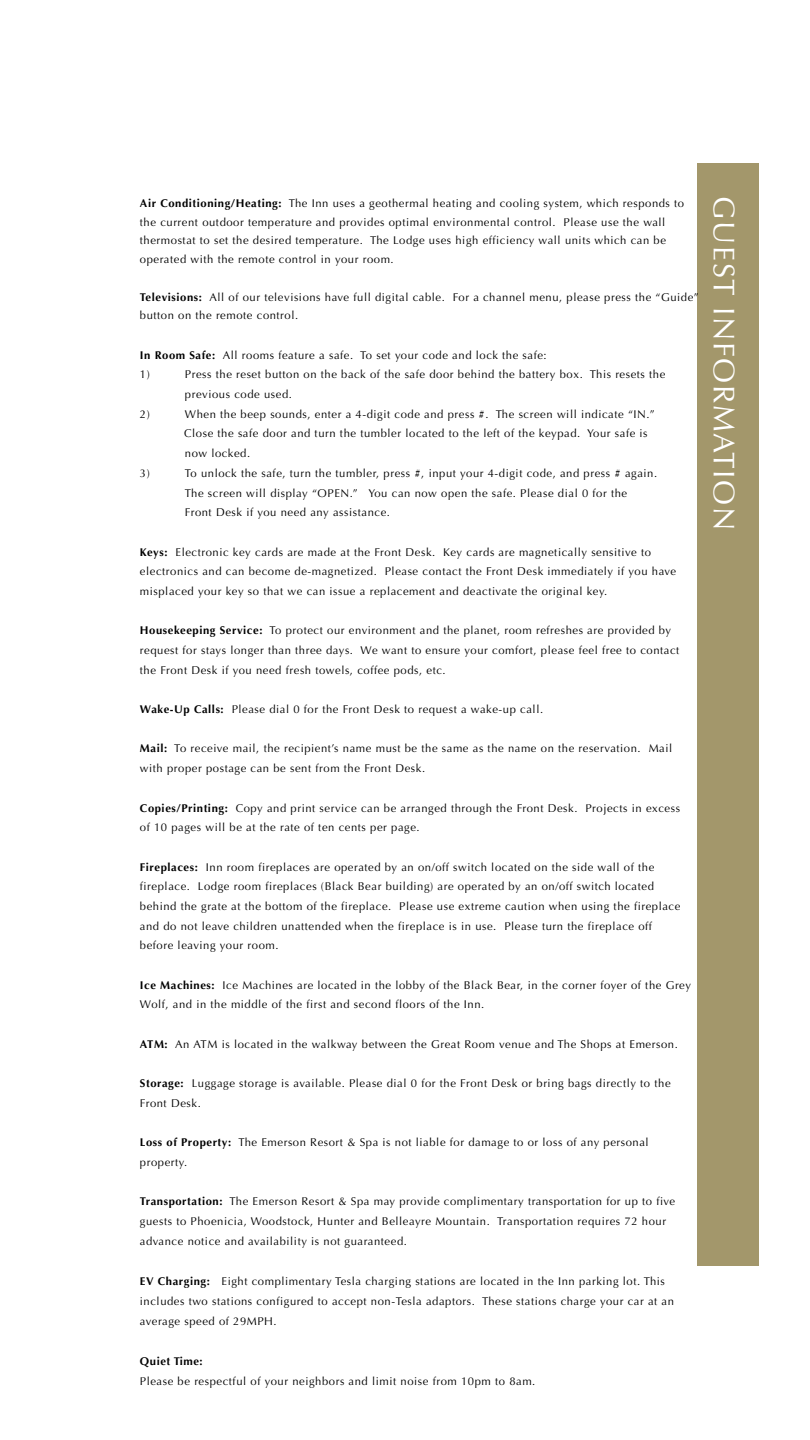
<style>
.page{position:relative;width:810px;height:1440px;background:#fff}
.page>*{position:absolute;margin:0;border:0;box-sizing:border-box;transform-origin:0 0}
.t1{font:30px "Optima";letter-spacing:.05em;color:#fff}
.t2{font:11.25px/19.8px "Optima";letter-spacing:.05em;color:#000}
.t3{font:700 11.25px "Optima";letter-spacing:.05em;color:#000}
.s1{font-weight:700}
</style>
<div class="page">
<div style="left:697px;top:163px;width:62px;height:1103px;background:#a3976b"></div>
<p class="t2" style="left:140px;top:194px;width:546px;line-height:18.8px"><span class="s1">Air Conditioning/Heating:</span> The Inn uses a geothermal heating and cooling system, which responds to the current outdoor temperature and provides optimal environmental control. Please use the wall thermostat to set the desired temperature. The Lodge uses high efficiency wall units which can be operated with the remote control in your room.</p>
<p class="t2" style="left:140px;top:288px;width:560px;line-height:18.8px"><span class="s1">Televisions:</span> All of our televisions have full digital cable. For a channel menu, please press the “Guide” button on the remote control.</p>
<p class="t2" style="left:140px;top:345px;width:408px"><span class="s1">In Room Safe:</span> All rooms feature a safe. To set your code and lock the safe:<br>1)</p>
<p class="t2" style="left:185px;top:365px;width:482px">Press the reset button on the back of the safe door behind the battery box. This resets the previous code used.</p>
<p class="t2" style="left:140px;top:404px;width:11px">2)</p>
<p class="t2" style="left:184px;top:404px;width:472px">When the beep sounds, enter a 4-digit code and press #. The screen will indicate “IN.”<br>Close the safe door and turn the tumbler located to the left of the keypad. Your safe is now locked.</p>
<p class="t2" style="left:140px;top:463px;width:11px">3)</p>
<p class="t2" style="left:185px;top:463px;width:474px">To unlock the safe, turn the tumbler, press #, input your 4-digit code, and press # again.<br>The screen will display “OPEN.” You can now open the safe. Please dial 0 for the<br>Front Desk if you need any assistance.</p>
<p class="t2" style="left:140px;top:542px;width:538px"><span class="s1">Keys:</span> Electronic key cards are made at the Front Desk. Key cards are magnetically sensitive to electronics and can become de-magnetized. Please contact the Front Desk immediately if you have misplaced your key so that we can issue a replacement and deactivate the original key.</p>
<p class="t2" style="left:140px;top:621px;width:541px"><span class="s1">Housekeeping Service:</span> To protect our environment and the planet, room refreshes are provided by request for stays longer than three days. We want to ensure your comfort, please feel free to contact the Front Desk if you need fresh towels, coffee pods, etc.</p>
<p class="t2" style="left:140px;top:700px;width:405px"><span class="s1">Wake-Up Calls:</span> Please dial 0 for the Front Desk to request a wake-up call.</p>
<p class="t2" style="left:140px;top:739px;width:534px"><span class="s1">Mail:</span> To receive mail, the recipient’s name must be the same as the name on the reservation. Mail with proper postage can be sent from the Front Desk.</p>
<p class="t2" style="left:140px;top:798px;width:542px"><span class="s1">Copies/Printing:</span> Copy and print service can be arranged through the Front Desk. Projects in excess of 10 pages will be at the rate of ten cents per page.</p>
<p class="t2" style="left:140px;top:857px;width:542px"><span class="s1">Fireplaces:</span> Inn room fireplaces are operated by an on/off switch located on the side wall of the fireplace. Lodge room fireplaces (Black Bear building) are operated by an on/off switch located behind the grate at the bottom of the fireplace. Please use extreme caution when using the fireplace and do not leave children unattended when the fireplace is in use. Please turn the fireplace off before leaving your room.</p>
<p class="t2" style="left:140px;top:975px;width:553px"><span class="s1">Ice Machines:</span> Ice Machines are located in the lobby of the Black Bear, in the corner foyer of the Grey<br>Wolf, and in the middle of the first and second floors of the Inn.</p>
<p class="t2" style="left:140px;top:1034px;width:539px"><span class="s1">ATM:</span> An ATM is located in the walkway between the Great Room venue and The Shops at Emerson.</p>
<p class="t2" style="left:140px;top:1074px;width:532px"><span class="s1">Storage:</span> Luggage storage is available. Please dial 0 for the Front Desk or bring bags directly to the<br>Front Desk.</p>
<p class="t2" style="left:140px;top:1133px;width:510px"><span class="s1">Loss of Property:</span> The Emerson Resort &amp; Spa is not liable for damage to or loss of any personal property.</p>
<p class="t2" style="left:140px;top:1192px;width:537px"><span class="s1">Transportation:</span> The Emerson Resort &amp; Spa may provide complimentary transportation for up to five guests to Phoenicia, Woodstock, Hunter and Belleayre Mountain. Transportation requires 72 hour advance notice and availability is not guaranteed.</p>
<p class="t2" style="left:140px;top:1271px;width:536px"><span class="s1">EV Charging:</span> Eight complimentary Tesla charging stations are located in the Inn parking lot. This includes two stations configured to accept non-Tesla adaptors. These stations charge your car at an average speed of 29MPH.</p>
<p class="t3" style="left:140px;top:1355px;width:64px">Quiet Time:</p>
<p class="t2" style="left:140px;top:1371px;width:397px">Please be respectful of your neighbors and limit noise from 10pm to 8am.</p>
<h1 class="t1" style="left:741px;top:196px;width:335px;rotate:90deg">GUEST INFORMATION</h1>
</div>
